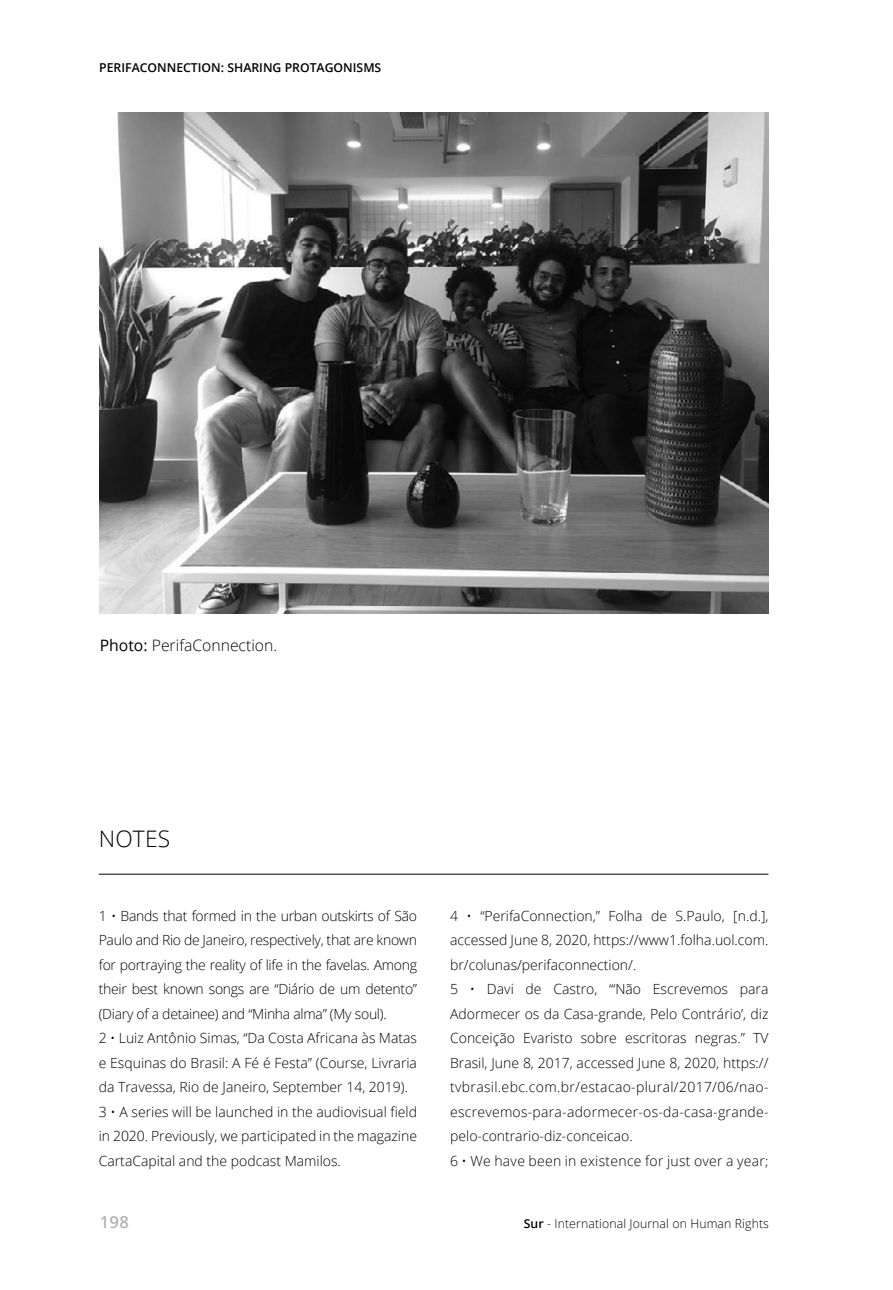
<style>
.page{position:relative;width:893px;height:1290px;background:#fff}
.page>*{position:absolute;margin:0;border:0;box-sizing:border-box;transform-origin:0 0}
.t1{font:300 22.75px "Open Sans";letter-spacing:.01em;color:#000}
.t2{font:600 16.62px "Open Sans";color:#b3b2b2}
.t3{font:300 15.75px "Open Sans";color:#000}
.t4{font:300 14px/24.5px "Open Sans";color:#000}
.t5{font:300 12.25px "Open Sans";letter-spacing:.01em;color:#000}
.t6{font:600 12.25px "Open Sans";color:#000}
.s1{font-weight:400}
.s2{font-weight:600}
</style>
<div class="page">
<img style="left:100px;top:112px;width:669px;height:501px">
<hr style="left:99px;top:874px;width:669px;height:1px;background:#000">
<p class="t6" style="left:99px;top:59px;width:284px">PERIFACONNECTION: SHARING PROTAGONISMS</p>
<p class="t3" style="left:100px;top:634px;width:179px"><span class="s1">Photo:</span> PerifaConnection.</p>
<h1 class="t1" style="left:99px;top:823px;width:73px">NOTES</h1>
<p class="t4" style="left:99px;top:903px;width:320px">1 • Bands that formed in the urban outskirts of São Paulo and Rio de Janeiro, respectively, that are known for portraying the reality of life in the favelas. Among their best known songs are “Diário de um detento” (Diary of a detainee) and “Minha alma” (My soul).<br>2 • Luiz Antônio Simas, “Da Costa Africana às Matas e Esquinas do Brasil: A Fé é Festa” (Course, Livraria da Travessa, Rio de Janeiro, September 14, 2019).<br>3 • A series will be launched in the audiovisual field in 2020. Previously, we participated in the magazine CartaCapital and the podcast Mamilos.</p>
<p class="t4" style="left:450px;top:903px;width:320px">4 • “PerifaConnection,” Folha de S.Paulo, [n.d.], accessed June 8, 2020, https://www1.folha.uol.com. br/colunas/perifaconnection/.<br>5 • Davi de Castro, “‘Não Escrevemos para Adormecer os da Casa-grande, Pelo Contrário’, diz Conceição Evaristo sobre escritoras negras.” TV Brasil, June 8, 2017, accessed June 8, 2020, https:// tvbrasil.ebc.com.br/estacao-plural/2017/06/nao&shy;escrevemos-para-adormecer-os-da-casa-grande&shy;pelo-contrario-diz-conceicao.<br>6 • We have been in existence for just over a year;</p>
<p class="t2" style="left:100px;top:1210px;width:31px">198</p>
<p class="t5" style="left:524px;top:1215px;width:247px"><span class="s2">Sur</span> - International Journal on Human Rights</p>
</div>
